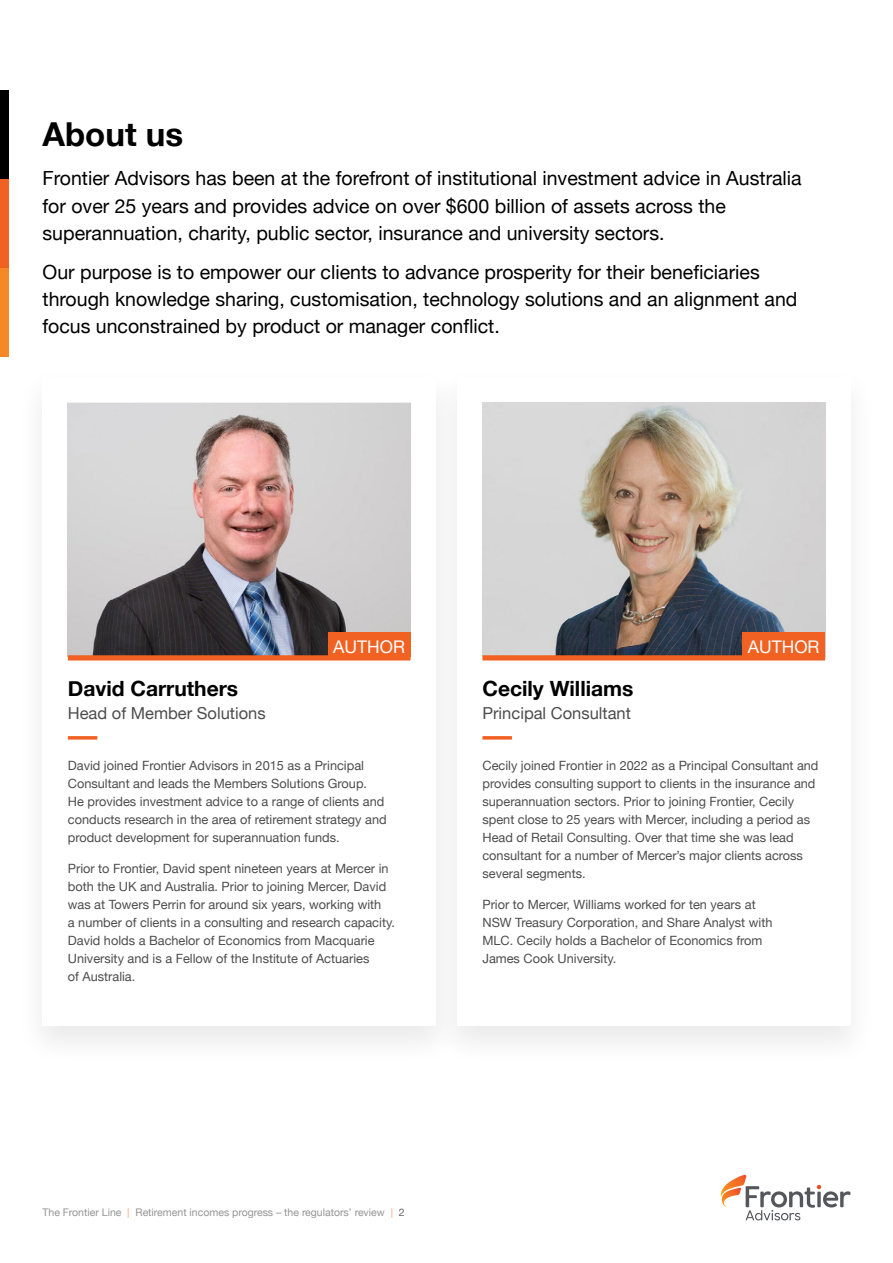
<style>
.page{position:relative;width:893px;height:1263px;background:#fff}
.page>*{position:absolute;margin:0;border:0;box-sizing:border-box;transform-origin:0 0}
.t1{font:700 33px "Helvetica Neue";color:#000}
.t2{font:700 21px "Helvetica Neue";color:#000}
.t3{font:19.5px/27px "Helvetica Neue";color:#000}
.t4{font:17.4px "Helvetica Neue";color:#fff}
.t5{font:16.5px "Helvetica Neue";color:#4d4d4d}
.t6{font:12.75px/18px "Helvetica Neue";color:#4d4d4d}
.t7{font:10.5px "Helvetica Neue";color:#4d4d4d}
.s1{color:#f16122}
.s2{color:#000}
</style>
<div class="page">
<div style="left:0;top:90px;width:8px;height:89px;background:#000"></div>
<div style="left:0;top:179px;width:8px;height:89px;background:#f16122"></div>
<div style="left:0;top:268px;width:8px;height:88px;background:#f68926"></div>
<div style="left:15px;top:365px;width:449px;height:703px;background:#000;opacity:.08"></div>
<div style="left:43px;top:377px;width:393px;height:648px;background:#fff"></div>
<svg style="left:68px;top:736px;width:29px;height:4px"></svg>
<img style="left:68px;top:402px;width:342px;height:253px">
<div style="left:68px;top:655px;width:342px;height:5px;background:#f16122"></div>
<div style="left:328px;top:632px;width:82px;height:25px;background:#f16122"></div>
<div style="left:429px;top:365px;width:449px;height:703px;background:#fbfbfb"></div>
<div style="left:457px;top:377px;width:393px;height:648px;background:#fff"></div>
<svg style="left:482px;top:736px;width:30px;height:4px"></svg>
<img style="left:482px;top:402px;width:343px;height:253px">
<div style="left:482px;top:655px;width:343px;height:5px;background:#f16122"></div>
<div style="left:742px;top:632px;width:83px;height:25px;background:#f16122"></div>
<svg style="left:721px;top:1175px;width:129px;height:45px"></svg>
<h1 class="t1" style="left:43px;top:108px;width:142px">About us</h1>
<p class="t3" style="left:43px;top:166px;width:761px">Frontier Advisors has been at the forefront of institutional investment advice in Australia for over 25 years and provides advice on over $600 billion of assets across the superannuation, charity, public sector, insurance and university sectors.</p>
<h3 class="t3" style="left:43px;top:260px;width:756px">Our purpose is to empower our clients to advance prosperity for their beneficiaries through knowledge sharing, customisation, technology solutions and an alignment and focus unconstrained by product or manager conflict.</h3>
<h2 class="t2" style="left:68px;top:672px;width:172px">David Carruthers</h2>
<p class="t5" style="left:68px;top:701px;width:199px">Head of Member Solutions</p>
<h3 class="t4" style="left:333px;top:634px;width:73px">AUTHOR</h3>
<p class="t6" style="left:68px;top:757px;width:320px">David joined Frontier Advisors in 2015 as a Principal Consultant and leads the Members Solutions Group.<br>He provides investment advice to a range of clients and conducts research in the area of retirement strategy and product development for superannuation funds.</p>
<p class="t6" style="left:68px;top:860px;width:329px">Prior to Frontier, David spent nineteen years at Mercer in both the UK and Australia. Prior to joining Mercer, David was at Towers Perrin for around six years, working with<br>a number of clients in a consulting and research capacity.<br>David holds a Bachelor of Economics from Macquarie University and is a Fellow of the Institute of Actuaries<br>of Australia.</p>
<h3 class="t4" style="left:748px;top:634px;width:73px">AUTHOR</h3>
<h2 class="t2" style="left:482px;top:672px;width:153px">Cecily Williams</h2>
<p class="t5" style="left:482px;top:701px;width:150px">Principal Consultant</p>
<p class="t6" style="left:482px;top:757px;width:338px">Cecily joined Frontier in 2022 as a Principal Consultant and provides consulting support to clients in the insurance and superannuation sectors. Prior to joining Frontier, Cecily spent close to 25 years with Mercer, including a period as Head of Retail Consulting. Over that time she was lead consultant for a number of Mercer’s major clients across several segments.</p>
<p class="t6" style="left:482px;top:896px;width:291px">Prior to Mercer, Williams worked for ten years at NSW Treasury Corporation, and Share Analyst with MLC. Cecily holds a Bachelor of Economics from James Cook University.</p>
<p class="t7" style="left:43px;top:1204px;width:364px">The Frontier Line <span class="s1">|</span> Retirement incomes progress – the regulators’ review <span class="s1">|</span> <span class="s2">2</span></p>
</div>
